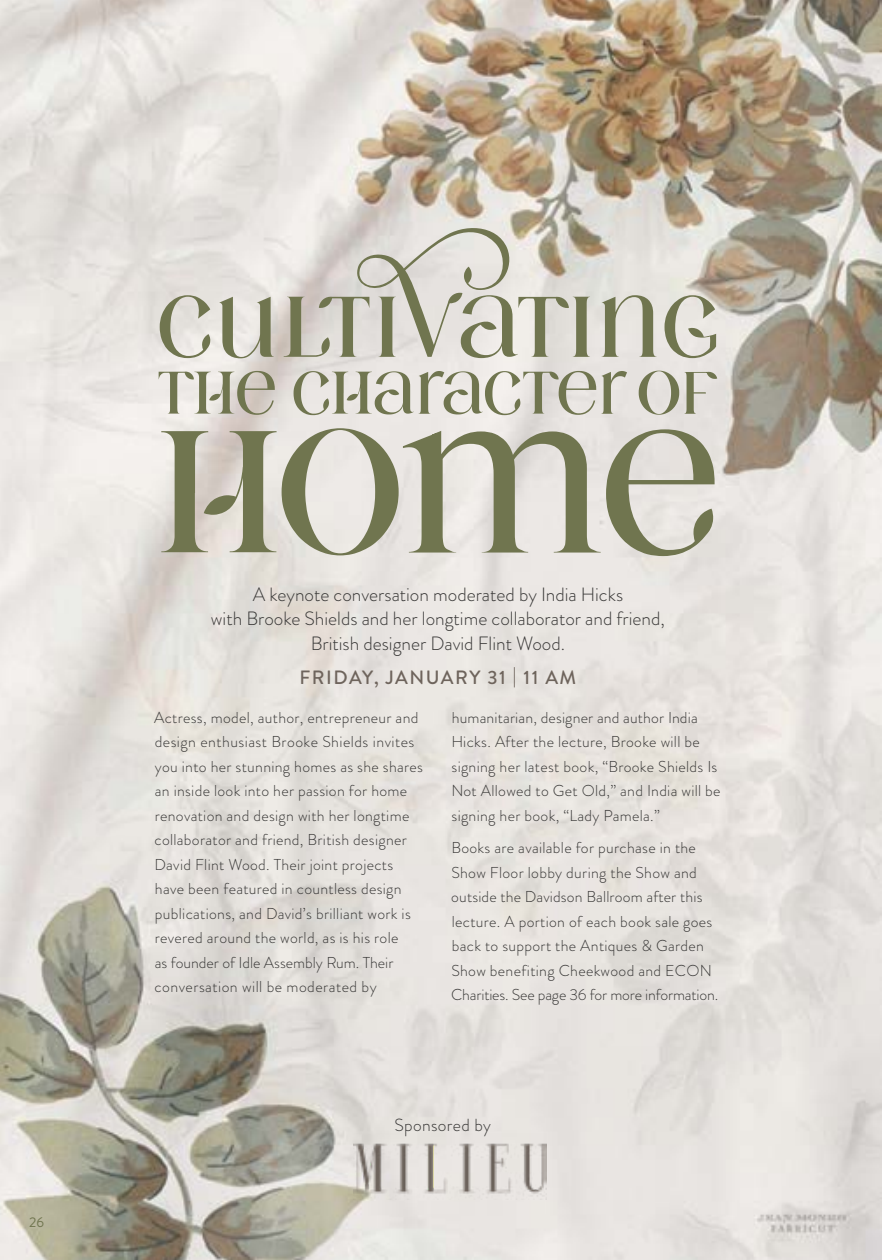
<style>
.page{position:relative;width:882px;height:1260px;background:#fff}
.page>*{position:absolute;margin:0;border:0;box-sizing:border-box;transform-origin:0 0}
.t1{font:300 19.25px/24.5px "Brandon Grotesque";color:#383736;text-align:center}
.t2{font:500 19.25px "Brandon Grotesque";letter-spacing:.075em;color:#6e645c}
.t3{font:300 17.5px "Brandon Grotesque";letter-spacing:.02em;color:#383736}
.t4{font:300 15.75px/24.5px "Brandon Grotesque";letter-spacing:.02em;color:#383736}
.t5{font:14px "Brandon Grotesque";color:#70754f}
</style>
<div class="page">
<img style="left:0;top:0;width:882px;height:1260px">
<img style="left:354px;top:1133px;width:193px;height:67px">
<svg style="left:219px;top:297px;width:55px;height:61px;background:#bcbbab"></svg>
<svg style="left:602px;top:295px;width:55px;height:62px;background:#b9b9a8"></svg>
<svg style="left:160px;top:295px;width:51px;height:63px;background:#c7c6b8"></svg>
<svg style="left:665px;top:295px;width:51px;height:63px;background:#c4c3b4"></svg>
<svg style="left:284px;top:217px;width:306px;height:141px;background:#ccc9be"></svg>
<svg style="left:159px;top:371px;width:116px;height:44px;background:#c1beb0"></svg>
<svg style="left:294px;top:371px;width:333px;height:44px;background:#c6c4b7"></svg>
<svg style="left:639px;top:371px;width:78px;height:44px;background:#c4c3b6"></svg>
<svg style="left:161px;top:428px;width:554px;height:128px;background:#bfbdae"></svg>
<p class="t5" style="left:29px;top:1213px;width:16px">26</p>
<p class="t1" style="left:211px;top:582px;width:455px">A keynote conversation moderated by India Hicks<br>with Brooke Shields and her longtime collaborator and friend,<br>British designer David Flint Wood.</p>
<p class="t2" style="left:300px;top:664px;width:278px">FRIDAY, JANUARY 31 | 11 AM</p>
<p class="t4" style="left:154px;top:705px;width:270px">Actress, model, author, entrepreneur and design enthusiast Brooke Shields invites you into her stunning homes as she shares an inside look into her passion for home renovation and design with her longtime collaborator and friend, British designer David Flint Wood. Their joint projects have been featured in countless design publications, and David’s brilliant work is revered around the world, as is his role<br>as founder of Idle Assembly Rum. Their conversation will be moderated by</p>
<p class="t4" style="left:451px;top:705px;width:271px">humanitarian, designer and author India Hicks. After the lecture, Brooke will be signing her latest book, “Brooke Shields Is Not Allowed to Get Old,” and India will be signing her book, “Lady Pamela.”</p>
<p class="t4" style="left:451px;top:835px;width:269px">Books are available for purchase in the Show Floor lobby during the Show and outside the Davidson Ballroom after this lecture. A portion of each book sale goes back to support the Antiques &amp; Garden Show benefiting Cheekwood and ECON Charities. See page 36 for more information.</p>
<p class="t3" style="left:394px;top:1113px;width:98px">Sponsored by</p>
</div>
